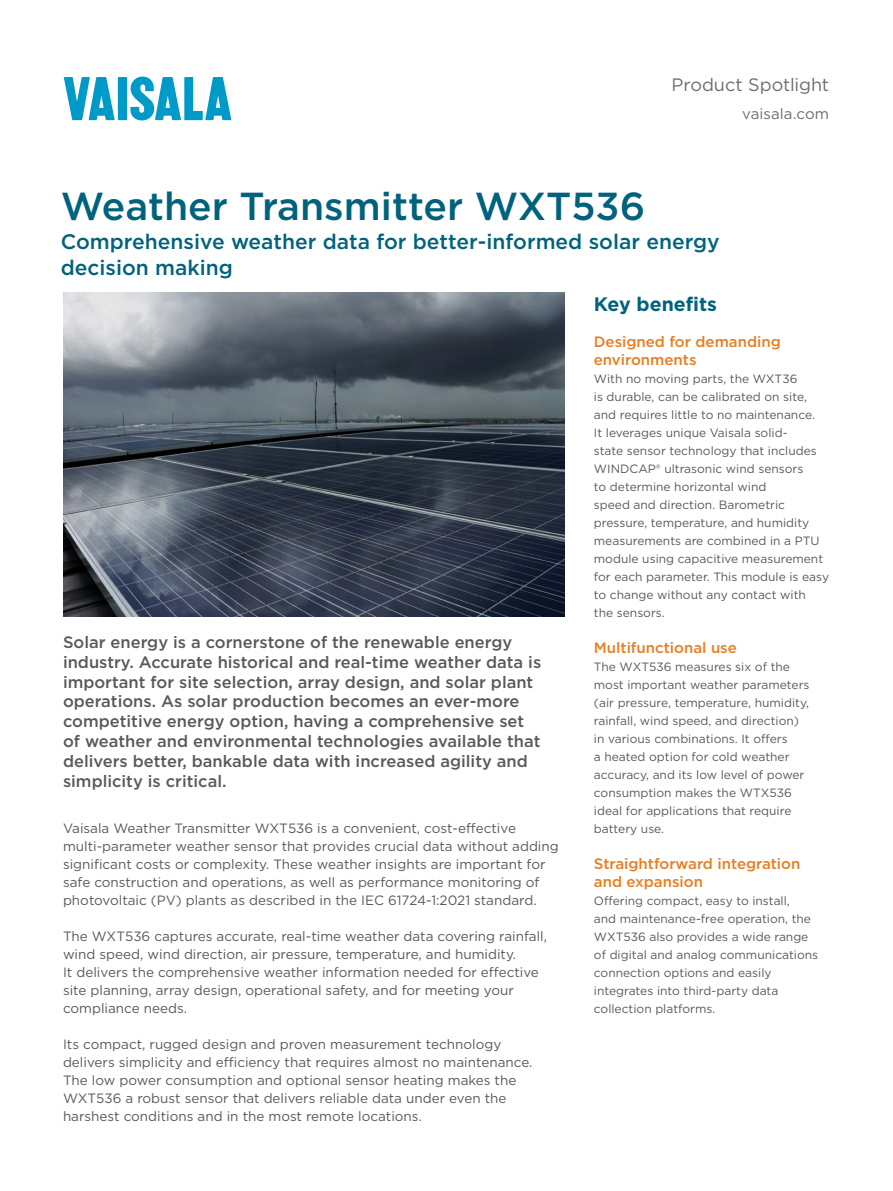
<style>
.page{position:relative;width:893px;height:1191px;background:#fff}
.page>*{position:absolute;margin:0;border:0;box-sizing:border-box;transform-origin:0 0}
.t1{font:500 39px "Gotham";color:#00627d}
.t2{font:500 21px/25.2px "Gotham";color:#00627d}
.t3{font:700 19.5px "Gotham";color:#00627d}
.t4{font:18px "Gotham";letter-spacing:-.005em;color:#6d6e71}
.t5{font:500 16.5px/19.8px "Gotham";color:#58595b}
.t6{font:500 15px/18px "Gotham";color:#e87d1e}
.t7{font:15px "Gotham";letter-spacing:.005em;color:#6d6e71}
.t8{font:13.5px/18px "Gotham";color:#58595b}
.t9{font:12px/18px "Gotham";color:#58595b}
</style>
<div class="page">
<img style="left:63px;top:293px;width:501px;height:324px">
<svg style="left:64px;top:77px;width:51px;height:43px"></svg>
<div style="left:118px;top:77px;width:9px;height:43px;background:#009ac8"></div>
<svg style="left:130px;top:77px;width:101px;height:43px"></svg>
<h3 class="t4" style="left:671px;top:73px;width:159px">Product Spotlight</h3>
<p class="t7" style="left:742px;top:105px;width:89px">vaisala.com</p>
<h1 class="t1" style="left:61px;top:180px;width:586px">Weather Transmitter WXT536</h1>
<h2 class="t2" style="left:61px;top:229px;width:660px">Comprehensive weather data for better-informed solar energy decision making</h2>
<p class="t5" style="left:63px;top:632px;width:480px">Solar energy is a cornerstone of the renewable energy industry. Accurate historical and real-time weather data is important for site selection, array design, and solar plant operations. As solar production becomes an ever-more competitive energy option, having a comprehensive set of weather and environmental technologies available that delivers better, bankable data with increased agility and simplicity is critical.</p>
<p class="t8" style="left:63px;top:818px;width:497px">Vaisala Weather Transmitter WXT536 is a convenient, cost-effective multi-parameter weather sensor that provides crucial data without adding significant costs or complexity. These weather insights are important for safe construction and operations, as well as performance monitoring of photovoltaic (PV) plants as described in the IEC 61724-1:2021 standard.</p>
<p class="t8" style="left:63px;top:926px;width:486px">The WXT536 captures accurate, real-time weather data covering rainfall, wind speed, wind direction, air pressure, temperature, and humidity.<br>It delivers the comprehensive weather information needed for effective site planning, array design, operational safety, and for meeting your compliance needs.</p>
<p class="t8" style="left:63px;top:1034px;width:471px">Its compact, rugged design and proven measurement technology delivers simplicity and efficiency that requires almost no maintenance.<br>The low power consumption and optional sensor heating makes the WXT536 a robust sensor that delivers reliable data under even the harshest conditions and in the most remote locations.</p>
<h3 class="t3" style="left:594px;top:291px;width:125px">Key benefits</h3>
<p class="t6" style="left:594px;top:332px;width:188px">Designed for demanding environments</p>
<p class="t9" style="left:594px;top:369px;width:237px">With no moving parts, the WXT36<br>is durable, can be calibrated on site, and requires little to no maintenance.<br>It leverages unique Vaisala solid-<br>state sensor technology that includes WINDCAP® ultrasonic wind sensors<br>to determine horizontal wind<br>speed and direction. Barometric pressure, temperature, and humidity measurements are combined in a PTU module using capacitive measurement for each parameter. This module is easy to change without any contact with<br>the sensors.</p>
<p class="t6" style="left:594px;top:638px;width:144px">Multifunctional use</p>
<p class="t9" style="left:594px;top:657px;width:217px">The WXT536 measures six of the most important weather parameters (air pressure, temperature, humidity, rainfall, wind speed, and direction) in various combinations. It offers<br>a heated option for cold weather accuracy, and its low level of power consumption makes the WTX536 ideal for applications that require battery use.</p>
<p class="t6" style="left:594px;top:854px;width:208px">Straightforward integration and expansion</p>
<p class="t9" style="left:594px;top:891px;width:226px">Offering compact, easy to install,<br>and maintenance-free operation, the WXT536 also provides a wide range of digital and analog communications connection options and easily integrates into third-party data collection platforms.</p>
</div>
